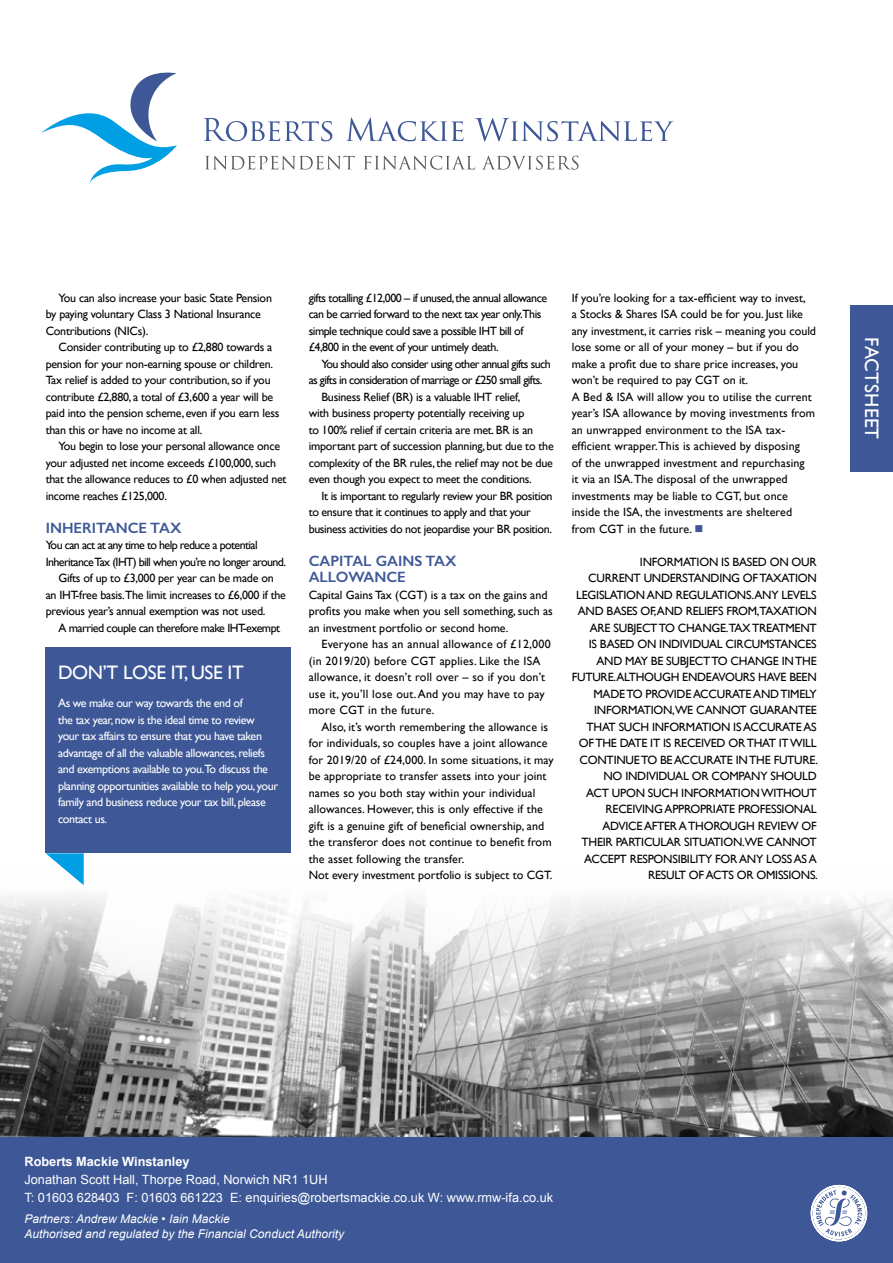
<style>
.page{position:relative;width:893px;height:1263px;background:#fff}
.page>*{position:absolute;margin:0;border:0;box-sizing:border-box;transform-origin:0 0}
.t1{font:19.5px "Gill Sans";letter-spacing:-.02em;color:#fff}
.t2{font:19.5px "Gill Sans";letter-spacing:.01em;color:#fff}
.t3{font:600 15px/16.5px "Gill Sans";color:#3e5897}
.t4{font:12.75px/18px "Arial";color:#fff}
.t5{font:700 12.75px "Arial";color:#fff}
.t6{font:12px/16.5px "Gill Sans";letter-spacing:-.02em;color:#000}
.t7{font:12px/16.5px "Gill Sans";letter-spacing:.01em;color:#000}
.t8{font:12px/16.5px "Gill Sans";letter-spacing:-.03em;color:#fff}
.t9{font:12px/16.5px "Gill Sans";letter-spacing:-.04em;color:#000}
.t10{font:12px "Gill Sans";letter-spacing:-.05em;color:#000}
.t11{font:12px/16.5px "Gill Sans";letter-spacing:.02em;color:#000}
.t12{font:12px/16.5px "Gill Sans";color:#000}
.t13{font:italic 12px/15px "Arial";color:#fff}
.s1{color:#3e5897}
</style>
<div class="page">
<svg style="left:46px;top:853px;width:38px;height:16px"></svg>
<div style="left:46px;top:647px;width:245px;height:206px;background:#3e5897"></div>
<img style="left:0;top:869px;width:893px;height:268px">
<div style="left:0;top:1137px;width:893px;height:125px;background:#3e5897"></div>
<div style="left:850px;top:305px;width:43px;height:166px;background:#3e5897"></div>
<svg style="left:810px;top:1184px;width:58px;height:58px"></svg>
<svg style="left:41px;top:72px;width:136px;height:112px"></svg>
<svg style="left:204px;top:118px;width:128px;height:23px"></svg>
<svg style="left:346px;top:118px;width:117px;height:23px"></svg>
<svg style="left:475px;top:118px;width:198px;height:23px"></svg>
<svg style="left:205px;top:156px;width:150px;height:14px"></svg>
<svg style="left:364px;top:156px;width:111px;height:14px"></svg>
<svg style="left:482px;top:156px;width:96px;height:14px"></svg>
<p class="t6" style="left:46px;top:289px;width:228px;text-indent:13px">You can also increase your basic State Pension by paying voluntary Class 3 National Insurance<br>Contributions (NICs).</p>
<p class="t6" style="left:46px;top:339px;width:235px;text-indent:13px">Consider contributing up to £2,880 towards a pension for your non-earning spouse or children.<br>Tax relief is added to your contribution, so if you contribute £2,880, a total of £3,600 a year will be paid into the pension scheme, even if you earn less than this or have no income at all.</p>
<p class="t6" style="left:46px;top:438px;width:242px;text-indent:13px">You begin to lose your personal allowance once your adjusted net income exceeds £100,000, such that the allowance reduces to £0 when adjusted net income reaches £125,000.</p>
<p class="t3" style="left:46px;top:519px;width:137px">INHERITANCE TAX</p>
<p class="t10" style="left:46px;top:538px;width:213px">You can act at any time to help reduce a potential</p>
<p class="t10" style="left:46px;top:554px;width:242px">Inheritance Tax (IHT) bill when you’re no longer around.</p>
<p class="t6" style="left:58px;top:570px;width:217px">Gifts of up to £3,000 per year can be made on</p>
<p class="t6" style="left:46px;top:586px;width:242px">an IHT-free basis.The limit increases to £6,000 if the</p>
<p class="t6" style="left:46px;top:603px;width:221px">previous year’s annual exemption was not used.</p>
<p class="t9" style="left:58px;top:619px;width:223px">A married couple can therefore make IHT-exempt</p>
<h1 class="t1" style="left:58px;top:661px;width:187px">DON’T LOSE IT, USE IT</h1>
<p class="t8" style="left:58px;top:695px;width:222px">As we make our way towards the end of<br>the tax year, now is the ideal time to review your tax affairs to ensure that you have taken advantage of all the valuable allowances, reliefs and exemptions available to you.To discuss the planning opportunities available to help you, your family and business reduce your tax bill, please contact us.</p>
<p class="t9" style="left:309px;top:289px;width:240px">gifts totalling £12,000 – if unused, the annual allowance can be carried forward to the next tax year only.This simple technique could save a possible IHT bill of £4,800 in the event of your untimely death.</p>
<p class="t10" style="left:321px;top:356px;width:231px">You should also consider using other annual gifts such</p>
<p class="t10" style="left:309px;top:373px;width:235px">as gifts in consideration of marriage or £250 small gifts.</p>
<p class="t6" style="left:321px;top:388px;width:201px">Business Relief (BR) is a valuable IHT relief,</p>
<p class="t6" style="left:309px;top:405px;width:217px">with business property potentially receiving up</p>
<p class="t6" style="left:309px;top:421px;width:226px">to 100% relief if certain criteria are met. BR is an</p>
<p class="t6" style="left:309px;top:438px;width:247px">important part of succession planning, but due to the</p>
<p class="t6" style="left:309px;top:454px;width:246px">complexity of the BR rules, the relief may not be due</p>
<p class="t6" style="left:309px;top:471px;width:225px">even though you expect to meet the conditions.</p>
<p class="t6" style="left:321px;top:487px;width:233px">It is important to regularly review your BR position</p>
<p class="t6" style="left:309px;top:504px;width:224px">to ensure that it continues to apply and that your</p>
<p class="t6" style="left:309px;top:520px;width:245px">business activities do not jeopardise your BR position.</p>
<p class="t3" style="left:309px;top:552px;width:149px">CAPITAL GAINS TAX<br>ALLOWANCE</p>
<p class="t12" style="left:309px;top:586px;width:246px">Capital Gains Tax (CGT) is a tax on the gains and profits you make when you sell something, such as an investment portfolio or second home.</p>
<p class="t11" style="left:309px;top:636px;width:244px;text-indent:13px">Everyone has an annual allowance of £12,000 (in 2019/20) before CGT applies. Like the ISA allowance, it doesn’t roll over – so if you don’t use it, you’ll lose out. And you may have to pay more CGT in the future.</p>
<p class="t7" style="left:309px;top:718px;width:246px;text-indent:13px">Also, it’s worth remembering the allowance is for individuals, so couples have a joint allowance for 2019/20 of £24,000. In some situations, it may be appropriate to transfer assets into your joint names so you both stay within your individual allowances. However, this is only effective if the gift is a genuine gift of beneficial ownership, and the transferor does not continue to benefit from the asset following the transfer.<br>Not every investment portfolio is subject to CGT.</p>
<p class="t7" style="left:572px;top:289px;width:246px">If you’re looking for a tax-efficient way to invest,<br>a Stocks &amp; Shares ISA could be for you. Just like any investment, it carries risk – meaning you could lose some or all of your money – but if you do make a profit due to share price increases, you won’t be required to pay CGT on it.<br>A Bed &amp; ISA will allow you to utilise the current year’s ISA allowance by moving investments from an unwrapped environment to the ISA tax&shy;efficient wrapper. This is achieved by disposing<br>of the unwrapped investment and repurchasing<br>it via an ISA. The disposal of the unwrapped investments may be liable to CGT, but once inside the ISA, the investments are sheltered from CGT in the future. <span class="s1">■</span></p>
<p class="t6" style="left:572px;top:553px;width:248px;text-align:right">INFORMATION IS BASED ON OUR<br>CURRENT UNDERSTANDING OF TAXATION LEGISLATION AND REGULATIONS.ANY LEVELS AND BASES OF,AND RELIEFS FROM,TAXATION ARE SUBJECT TO CHANGE.TAX TREATMENT<br>IS BASED ON INDIVIDUAL CIRCUMSTANCES AND MAY BE SUBJECT TO CHANGE IN THE FUTURE.ALTHOUGH ENDEAVOURS HAVE BEEN MADE TO PROVIDE ACCURATE AND TIMELY INFORMATION,WE CANNOT GUARANTEE THAT SUCH INFORMATION IS ACCURATE AS OF THE DATE IT IS RECEIVED OR THAT IT WILL CONTINUE TO BE ACCURATE IN THE FUTURE.<br>NO INDIVIDUAL OR COMPANY SHOULD<br>ACT UPON SUCH INFORMATION WITHOUT RECEIVING APPROPRIATE PROFESSIONAL ADVICE AFTER A THOROUGH REVIEW OF THEIR PARTICULAR SITUATION.WE CANNOT ACCEPT RESPONSIBILITY FOR ANY LOSS AS A RESULT OF ACTS OR OMISSIONS.</p>
<h1 class="t2" style="left:883px;top:337px;width:104px;rotate:90deg">FACTSHEET</h1>
<p class="t5" style="left:25px;top:1155px;width:166px">Roberts Mackie Winstanley</p>
<p class="t4" style="left:25px;top:1171px;width:530px">Jonathan Scott Hall, Thorpe Road, Norwich NR1 1UH<br>T: 01603 628403 F: 01603 661223 E: enquiries@robertsmackie.co.uk W: www.rmw-ifa.co.uk</p>
<p class="t13" style="left:25px;top:1212px;width:321px">Partners: Andrew Mackie • Iain Mackie<br>Authorised and regulated by the Financial Conduct Authority</p>
</div>
